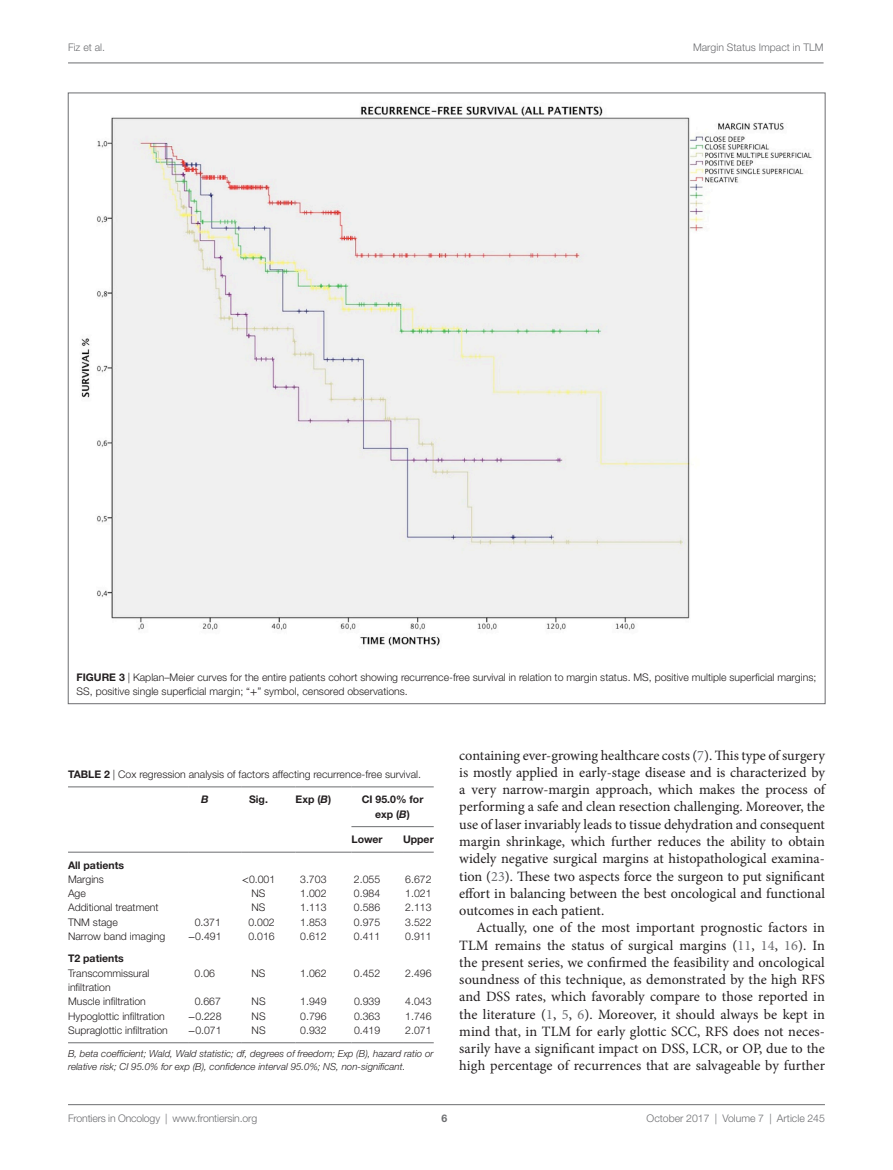
<style>
.page{position:relative;width:893px;height:1170px;background:#fff}
.page>*{position:absolute;margin:0;border:0;box-sizing:border-box;transform-origin:0 0}
.t1{font:14.25px/17.2px "Minion Pro";color:#231f20;text-align:justify}
.t2{font:300 10.5px/14.2px "Helvetica Neue LT Std";color:#231f20}
.t3{font:300 10.5px "Helvetica Neue LT Std";color:#6c6d70}
.t4{font:700 10.5px/14.2px "Helvetica Neue LT Std";color:#231f20;text-align:center}
.t5{font:italic 700 10.5px "Helvetica Neue LT Std";color:#231f20}
.t6{font:700 10.5px "Helvetica Neue LT Std";color:#6c6d70}
.t7{font:italic 300 9.75px/13.5px "Helvetica Neue LT Std";color:#231f20}
.s1{font-weight:700}
.s2{font-family:"STIX General";font-weight:400}
.s3{font-style:italic}
.s4{color:#6c6d70}
</style>
<div class="page">
<hr style="left:68px;top:851px;width:120px;height:1px;background:#6c6d70">
<hr style="left:188px;top:851px;width:54px;height:1px;background:#6c6d70">
<hr style="left:242px;top:851px;width:54px;height:1px;background:#6c6d70">
<hr style="left:296px;top:851px;width:55px;height:1px;background:#6c6d70">
<hr style="left:68px;top:786px;width:120px;height:1px;background:#6c6d70">
<hr style="left:188px;top:786px;width:54px;height:1px;background:#6c6d70">
<hr style="left:242px;top:786px;width:54px;height:1px;background:#6c6d70">
<hr style="left:296px;top:786px;width:55px;height:1px;background:#6c6d70">
<hr style="left:351px;top:786px;width:52px;height:1px;background:#6c6d70">
<hr style="left:403px;top:786px;width:31px;height:1px;background:#6c6d70">
<hr style="left:351px;top:826px;width:52px;height:1px;background:#6c6d70">
<hr style="left:351px;top:851px;width:52px;height:1px;background:#6c6d70">
<hr style="left:403px;top:826px;width:31px;height:1px;background:#6c6d70">
<hr style="left:403px;top:851px;width:31px;height:1px;background:#6c6d70">
<hr style="left:68px;top:1042px;width:120px;height:1px;background:#6c6d70">
<hr style="left:188px;top:1042px;width:54px;height:1px;background:#6c6d70">
<hr style="left:242px;top:1042px;width:54px;height:1px;background:#6c6d70">
<hr style="left:296px;top:1042px;width:55px;height:1px;background:#6c6d70">
<hr style="left:351px;top:1042px;width:52px;height:1px;background:#6c6d70">
<hr style="left:403px;top:1042px;width:31px;height:1px;background:#6c6d70">
<img style="left:81px;top:106px;width:731px;height:540px">
<hr style="left:68px;top:63px;width:756px;height:1px;background:#6c6d70">
<hr style="left:68px;top:1104px;width:757px;height:1px;background:#6c6d70">
<p class="t3" style="left:68px;top:41px;width:39px">Fiz et al.</p>
<p class="t3" style="left:693px;top:41px;width:132px">Margin Status Impact in TLM</p>
<p class="t2" style="left:77px;top:670px;width:741px"><span class="s1">Figure 3</span> | Kaplan–Meier curves for the entire patients cohort showing recurrence-free survival in relation to margin status. MS, positive multiple superficial margins;<br>SS, positive single superficial margin; “<span class="s2">+</span>” symbol, censored observations.</p>
<p class="t2" style="left:68px;top:767px;width:355px"><span class="s1">Table 2</span> | Cox regression analysis of factors affecting recurrence-free survival.</p>
<p class="t5" style="left:201px;top:793px;width:9px">B</p>
<p class="t4" style="left:249px;top:792px;width:20px">Sig.</p>
<p class="t4" style="left:296px;top:792px;width:37px">Exp (<span class="s3">B</span>)</p>
<p class="t4" style="left:362px;top:792px;width:63px">CI 95.0% for exp (<span class="s3">B</span>)</p>
<p class="t4" style="left:351px;top:832px;width:33px">Lower</p>
<p class="t4" style="left:403px;top:832px;width:32px">Upper</p>
<p class="t4" style="left:68px;top:857px;width:57px">All patients</p>
<p class="t2" style="left:68px;top:871px;width:37px">Margins</p>
<p class="t2" style="left:242px;top:871px;width:35px"><span class="s2">&lt;</span>0.001</p>
<p class="t2" style="left:300px;top:871px;width:28px">3.703</p>
<p class="t2" style="left:354px;top:871px;width:28px">2.055</p>
<p class="t2" style="left:405px;top:871px;width:28px">6.672</p>
<p class="t2" style="left:68px;top:886px;width:19px">Age</p>
<p class="t2" style="left:252px;top:886px;width:16px">NS</p>
<p class="t2" style="left:300px;top:886px;width:28px">1.002</p>
<p class="t2" style="left:354px;top:886px;width:28px">0.984</p>
<p class="t2" style="left:405px;top:886px;width:28px">1.021</p>
<p class="t2" style="left:68px;top:900px;width:92px">Additional treatment</p>
<p class="t2" style="left:252px;top:900px;width:16px">NS</p>
<p class="t2" style="left:300px;top:900px;width:28px">1.113</p>
<p class="t2" style="left:354px;top:900px;width:28px">0.586</p>
<p class="t2" style="left:405px;top:900px;width:28px">2.113</p>
<p class="t2" style="left:68px;top:914px;width:51px">TNM stage</p>
<p class="t2" style="left:195px;top:914px;width:28px">0.371</p>
<p class="t2" style="left:248px;top:914px;width:28px">0.002</p>
<p class="t2" style="left:300px;top:914px;width:28px">1.853</p>
<p class="t2" style="left:354px;top:914px;width:28px">0.975</p>
<p class="t2" style="left:405px;top:914px;width:28px">3.522</p>
<p class="t2" style="left:68px;top:928px;width:99px">Narrow band imaging</p>
<p class="t2" style="left:188px;top:928px;width:35px"><span class="s2">−</span>0.491</p>
<p class="t2" style="left:248px;top:928px;width:28px">0.016</p>
<p class="t2" style="left:300px;top:928px;width:28px">0.612</p>
<p class="t2" style="left:354px;top:928px;width:28px">0.411</p>
<p class="t2" style="left:405px;top:928px;width:28px">0.911</p>
<p class="t4" style="left:68px;top:951px;width:57px">T2 patients</p>
<p class="t2" style="left:68px;top:965px;width:83px">Transcommissural infiltration</p>
<p class="t2" style="left:195px;top:965px;width:22px">0.06</p>
<p class="t2" style="left:252px;top:965px;width:16px">NS</p>
<p class="t2" style="left:300px;top:965px;width:28px">1.062</p>
<p class="t2" style="left:354px;top:965px;width:28px">0.452</p>
<p class="t2" style="left:405px;top:965px;width:28px">2.496</p>
<p class="t2" style="left:68px;top:994px;width:79px">Muscle infiltration</p>
<p class="t2" style="left:195px;top:994px;width:28px">0.667</p>
<p class="t2" style="left:252px;top:994px;width:16px">NS</p>
<p class="t2" style="left:300px;top:994px;width:28px">1.949</p>
<p class="t2" style="left:354px;top:994px;width:28px">0.939</p>
<p class="t2" style="left:405px;top:994px;width:28px">4.043</p>
<p class="t2" style="left:68px;top:1008px;width:98px">Hypoglottic infiltration</p>
<p class="t2" style="left:188px;top:1008px;width:35px"><span class="s2">−</span>0.228</p>
<p class="t2" style="left:252px;top:1008px;width:16px">NS</p>
<p class="t2" style="left:300px;top:1008px;width:28px">0.796</p>
<p class="t2" style="left:354px;top:1008px;width:28px">0.363</p>
<p class="t2" style="left:405px;top:1008px;width:28px">1.746</p>
<p class="t2" style="left:68px;top:1022px;width:101px">Supraglottic infiltration</p>
<p class="t2" style="left:188px;top:1022px;width:35px"><span class="s2">−</span>0.071</p>
<p class="t2" style="left:252px;top:1022px;width:16px">NS</p>
<p class="t2" style="left:300px;top:1022px;width:28px">0.932</p>
<p class="t2" style="left:354px;top:1022px;width:28px">0.419</p>
<p class="t2" style="left:405px;top:1022px;width:28px">2.071</p>
<p class="t7" style="left:68px;top:1046px;width:367px">B, beta coefficient; Wald, Wald statistic; df, degrees of freedom; Exp (B), hazard ratio or relative risk; CI 95.0% for exp (B), confidence interval 95.0%; NS, non-significant.</p>
<p class="t1" style="left:459px;top:746px;width:367px">containing ever-growing healthcare costs (<span class="s4">7</span>). This type of surgery is mostly applied in early-stage disease and is characterized by a very narrow-margin approach, which makes the process of performing a safe and clean resection challenging. Moreover, the use of laser invariably leads to tissue dehydration and consequent margin shrinkage, which further reduces the ability to obtain widely negative surgical margins at histopathological examina&shy;tion (<span class="s4">23</span>). These two aspects force the surgeon to put significant effort in balancing between the best oncological and functional outcomes in each patient.</p>
<p class="t1" style="left:459px;top:919px;width:367px;text-indent:17px">Actually, one of the most important prognostic factors in TLM remains the status of surgical margins (<span class="s4">11</span>, <span class="s4">14</span>, <span class="s4">16</span>). In the present series, we confirmed the feasibility and oncological soundness of this technique, as demonstrated by the high RFS and DSS rates, which favorably compare to those reported in the literature (<span class="s4">1</span>, <span class="s4">5</span>, <span class="s4">6</span>). Moreover, it should always be kept in mind that, in TLM for early glottic SCC, RFS does not neces&shy;sarily have a significant impact on DSS, LCR, or OP, due to the high percentage of recurrences that are salvageable by further</p>
<p class="t3" style="left:68px;top:1111px;width:191px">Frontiers in Oncology | www.frontiersin.org</p>
<p class="t3" style="left:647px;top:1111px;width:180px">October 2017 | Volume 7 | Article 245</p>
<p class="t6" style="left:441px;top:1111px;width:7px">6</p>
</div>
